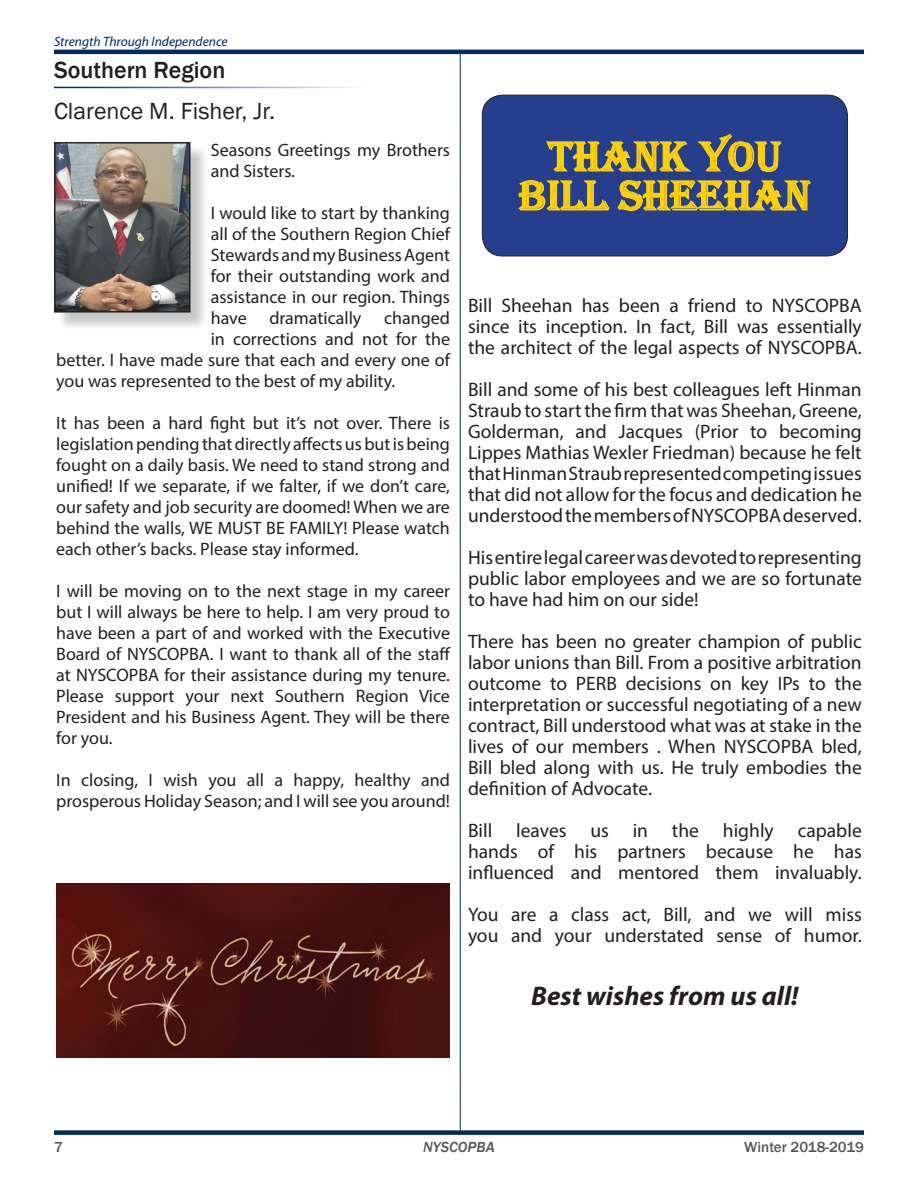
<style>
.page{position:relative;width:918px;height:1188px;background:#fff}
.page>*{position:absolute;margin:0;border:0;box-sizing:border-box;transform-origin:0 0}
.t1{font:43.5px/39px "Algerian";color:#fed105;text-align:center}
.t2{font:italic 700 27px "Myriad Pro";color:#231f20}
.t3{font:24px "Franklin Gothic";color:#231f20}
.t4{font:500 24px "Franklin Gothic";color:#231f20}
.t5{font:19.5px/21px "Myriad Pro";color:#231f20;text-align:justify}
.t6{font:18px/21px "Myriad Pro";color:#231f20;text-align:justify}
.t7{font:500 15px "Franklin Gothic";color:#57585a}
.t8{font:italic 500 15px "Franklin Gothic";color:#57585a}
.t9{font:italic 13.5px "Myriad Pro";color:#00295c}
</style>
<div class="page">
<hr style="left:54px;top:50px;width:810px;height:4px;background:#00295c">
<div style="left:54px;top:1130px;width:810px;height:5px;background:#00295c"></div>
<hr style="left:460px;top:54px;width:1px;height:1076px;background:#00295c">
<div style="left:56px;top:144px;width:153px;height:187px;background:#231f20;opacity:.25"></div>
<img style="left:57px;top:145px;width:130px;height:165px">
<div style="left:54px;top:142px;width:136px;height:171px;border:2px solid #231f20"></div>
<div style="left:482px;top:95px;width:365px;height:161px;background:#253f8e;border-radius:20px"></div>
<div style="left:482px;top:95px;width:366px;height:161px;border:1px solid #231f20;border-radius:20px"></div>
<svg style="left:546px;top:134px;width:236px;height:38px"></svg>
<svg style="left:518px;top:180px;width:92px;height:31px"></svg>
<svg style="left:617px;top:180px;width:194px;height:31px"></svg>
<img style="left:56px;top:884px;width:394px;height:173px">
<p class="t9" style="left:54px;top:33px;width:175px">Strength Through Independence</p>
<h3 class="t4" style="left:54px;top:56px;width:173px">Southern Region</h3>
<h3 class="t3" style="left:54px;top:96px;width:223px">Clarence M. Fisher, Jr.</h3>
<p class="t6" style="left:211px;top:139px;width:241px">Seasons Greetings my Brothers and Sisters.</p>
<p class="t6" style="left:211px;top:202px;width:241px">I would like to start by thanking all of the Southern Region Chief Stewards and my Business Agent for their outstanding work and assistance in our region. Things have</p>
<p class="t6" style="left:269px;top:307px;width:94px">dramatically</p>
<p class="t6" style="left:384px;top:307px;width:67px">changed</p>
<p class="t6" style="left:211px;top:328px;width:241px">in corrections and not for the</p>
<p class="t6" style="left:56px;top:349px;width:395px">better. I have made sure that each and every one of</p>
<p class="t6" style="left:56px;top:370px;width:341px">you was represented to the best of my ability.</p>
<p class="t6" style="left:56px;top:412px;width:395px">It has been a hard fight but it’s not over. There is legislation pending that directly affects us but is being fought on a daily basis. We need to stand strong and unified! If we separate, if we falter, if we don’t care, our safety and job security are doomed! When we are behind the walls, WE MUST BE FAMILY! Please watch each other’s backs. Please stay informed.</p>
<p class="t6" style="left:56px;top:580px;width:396px">I will be moving on to the next stage in my career but I will always be here to help. I am very proud to have been a part of and worked with the Executive Board of NYSCOPBA. I want to thank all of the staff at NYSCOPBA for their assistance during my tenure.<br>Please support your next Southern Region Vice President and his Business Agent. They will be there for you.</p>
<p class="t6" style="left:56px;top:769px;width:395px">In closing, I wish you all a happy, healthy and prosperous Holiday Season; and I will see you around!</p>
<h1 class="t1" style="left:519px;top:138px;width:293px">THANK YOU<br>BILL SHEEHAN</h1>
<p class="t5" style="left:468px;top:294px;width:395px">Bill Sheehan has been a friend to NYSCOPBA since its inception. In fact, Bill was essentially the architect of the legal aspects of NYSCOPBA.</p>
<p class="t5" style="left:468px;top:378px;width:395px">Bill and some of his best colleagues left Hinman Straub to start the firm that was Sheehan, Greene, Golderman, and Jacques (Prior to becoming Lippes Mathias Wexler Friedman) because he felt that Hinman Straub represented competing issues that did not allow for the focus and dedication he understood the members of NYSCOPBA deserved.</p>
<p class="t5" style="left:468px;top:546px;width:395px">His entire legal career was devoted to representing public labor employees and we are so fortunate to have had him on our side!</p>
<p class="t5" style="left:468px;top:630px;width:395px">There has been no greater champion of public labor unions than Bill. From a positive arbitration outcome to PERB decisions on key IPs to the interpretation or successful negotiating of a new contract, Bill understood what was at stake in the lives of our members . When NYSCOPBA bled, Bill bled along with us. He truly embodies the definition of Advocate.</p>
<p class="t5" style="left:468px;top:819px;width:395px">Bill leaves us in the highly capable hands of his partners because he has influenced and mentored them invaluably.</p>
<p class="t5" style="left:468px;top:903px;width:395px">You are a class act, Bill, and we will miss you and your understated sense of humor.</p>
<h2 class="t2" style="left:531px;top:978px;width:269px">Best wishes from us all!</h2>
<p class="t7" style="left:54px;top:1138px;width:10px">7</p>
<p class="t8" style="left:423px;top:1138px;width:73px">NYSCOPBA</p>
<p class="t7" style="left:744px;top:1138px;width:121px">Winter 2018-2019</p>
</div>
